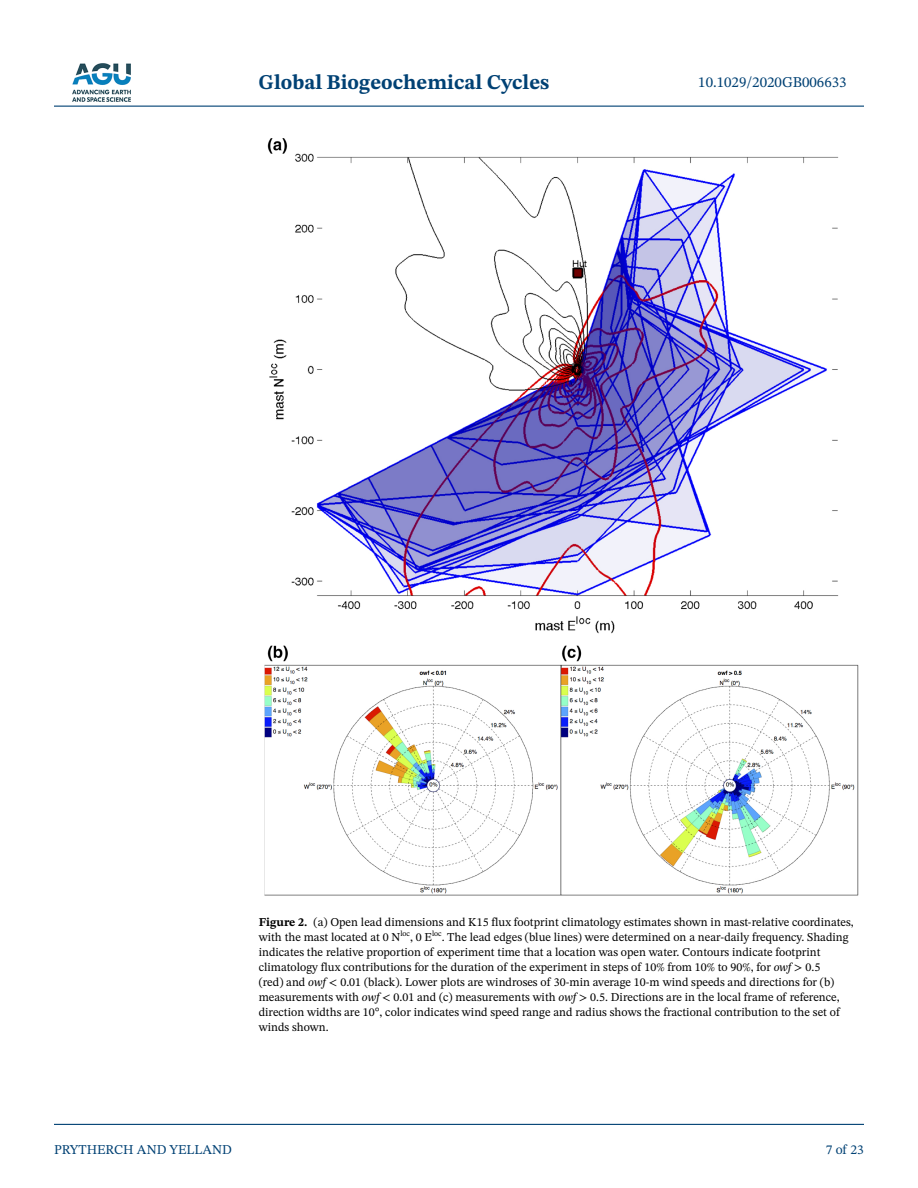
<style>
.page{position:relative;width:918px;height:1188px;background:#fff}
.page>*{position:absolute;margin:0;border:0;box-sizing:border-box;transform-origin:0 0}
.t1{font:700 21px "STIX Two Text";color:#004174}
.t2{font:15px "STIX Two Text";color:#004174}
.t3{font:13.5px "STIX Two Text";color:#004174}
.t4{font:12px/15px "STIX Two Text";color:#000}
.t5{font:7.8px "STIX Two Text";color:#000}
.s1{font-weight:700}
.s2{font-style:italic}
</style>
<div class="page">
<hr style="left:54px;top:106px;width:810px;height:1px;background:#004174">
<hr style="left:54px;top:1124px;width:810px;height:1px;background:#004174">
<img style="left:72px;top:63px;width:59px;height:39px">
<img style="left:264px;top:138px;width:595px;height:758px">
<h1 class="t1" style="left:259px;top:67px;width:292px">Global Biogeochemical Cycles</h1>
<p class="t2" style="left:698px;top:72px;width:150px">10.1029/2020GB006633</p>
<p class="t4" style="left:259px;top:915px;width:597px"><span class="s1">Figure 2.</span> (a) Open lead dimensions and K15 flux footprint climatology estimates shown in mast-relative coordinates, with the mast located at 0 N</p>
<p class="t5" style="left:432px;top:928px;width:11px">loc</p>
<p class="t4" style="left:259px;top:930px;width:591px;text-indent:183px">. The lead edges (blue lines) were determined on a near-daily frequency. Shading indicates the relative proportion of experiment time that a location was open water. Contours indicate footprint climatology flux contributions for the duration of the experiment in steps of 10% from 10% to 90%, for <span class="s2">owf</span> &gt; 0.5<br>(red) and <span class="s2">owf</span> &lt; 0.01 (black). Lower plots are windroses of 30-min average 10-m wind speeds and directions for (b) measurements with <span class="s2">owf</span> &lt; 0.01 and (c) measurements with <span class="s2">owf</span> &gt; 0.5. Directions are in the local frame of reference, direction widths are 10°, color indicates wind speed range and radius shows the fractional contribution to the set of winds shown.</p>
<p class="t5" style="left:400px;top:928px;width:11px">loc</p>
<p class="t4" style="left:410px;top:930px;width:24px">, 0 E</p>
<p class="t3" style="left:54px;top:1140px;width:179px">PRYTHERCH AND YELLAND</p>
<p class="t3" style="left:826px;top:1140px;width:40px">7 of 23</p>
</div>
